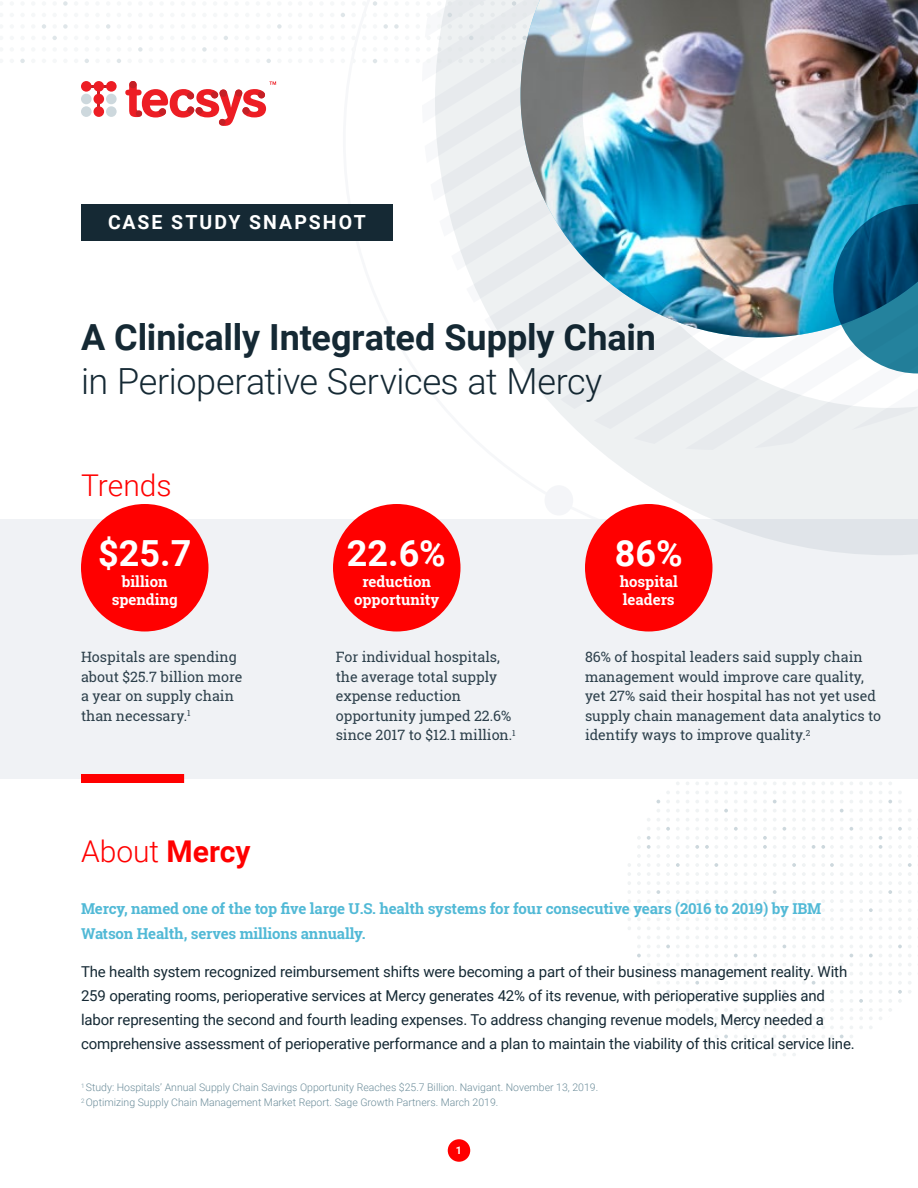
<style>
.page{position:relative;width:918px;height:1188px;background:#fff}
.page>*{position:absolute;margin:0;border:0;box-sizing:border-box;transform-origin:0 0}
.t1{font:700 36px "Roboto";color:#152934}
.t2{font:300 36px "Roboto";letter-spacing:-.01em;color:#152934}
.t3{font:700 36px "Roboto";color:#fff}
.t4{font:300 30px "Roboto";color:#f00}
.t5{font:700 19.5px "Roboto";letter-spacing:.105em;color:#fff}
.t6{font:15px/24px "Roboto";letter-spacing:-.01em;color:#152934}
.t7{font:700 15px/25.5px "Roboto Slab";letter-spacing:-.01em;color:#51b9d6}
.t8{font:700 15px/18px "Roboto Slab";color:#fff;text-align:center}
.t9{font:14.25px/19.5px "Roboto Slab";color:#2d404b}
.t10{font:300 10.5px/15.3px "Roboto";color:#6b8c99}
.t11{font:700 10.5px "Roboto";color:#fff}
.s1{font-weight:700}
</style>
<div class="page">
<div style="left:448px;top:1139px;width:22px;height:23px;background:#f00;border-radius:50%"></div>
<svg style="left:138px;top:47px;width:5px;height:5px"></svg>
<svg style="left:106px;top:24px;width:4px;height:5px"></svg>
<svg style="left:63px;top:24px;width:5px;height:5px"></svg>
<svg style="left:63px;top:1px;width:5px;height:5px"></svg>
<svg style="left:117px;top:59px;width:4px;height:4px"></svg>
<svg style="left:85px;top:59px;width:4px;height:4px"></svg>
<svg style="left:52px;top:36px;width:5px;height:4px"></svg>
<svg style="left:42px;top:24px;width:4px;height:5px"></svg>
<svg style="left:20px;top:59px;width:5px;height:4px"></svg>
<svg style="left:277px;top:24px;width:5px;height:5px"></svg>
<svg style="left:266px;top:59px;width:5px;height:4px"></svg>
<svg style="left:224px;top:36px;width:4px;height:4px"></svg>
<svg style="left:202px;top:47px;width:5px;height:5px"></svg>
<svg style="left:888px;top:800px;width:4px;height:3px"></svg>
<svg style="left:898px;top:945px;width:4px;height:3px"></svg>
<svg style="left:869px;top:954px;width:4px;height:3px"></svg>
<svg style="left:888px;top:809px;width:4px;height:121px"></svg>
<svg style="left:859px;top:809px;width:4px;height:121px"></svg>
<svg style="left:869px;top:809px;width:4px;height:121px"></svg>
<svg style="left:879px;top:809px;width:3px;height:121px"></svg>
<svg style="left:840px;top:809px;width:4px;height:121px"></svg>
<svg style="left:850px;top:809px;width:3px;height:121px"></svg>
<svg style="left:898px;top:809px;width:4px;height:121px"></svg>
<svg style="left:908px;top:809px;width:4px;height:121px"></svg>
<svg style="left:840px;top:972px;width:3px;height:48px"></svg>
<svg style="left:850px;top:972px;width:3px;height:48px"></svg>
<svg style="left:859px;top:972px;width:4px;height:48px"></svg>
<svg style="left:869px;top:972px;width:4px;height:48px"></svg>
<svg style="left:879px;top:972px;width:3px;height:48px"></svg>
<svg style="left:889px;top:972px;width:3px;height:40px"></svg>
<svg style="left:898px;top:972px;width:4px;height:30px"></svg>
<svg style="left:840px;top:1035px;width:4px;height:3px"></svg>
<svg style="left:908px;top:972px;width:3px;height:21px"></svg>
<svg style="left:822px;top:800px;width:12px;height:3px"></svg>
<svg style="left:822px;top:791px;width:12px;height:3px"></svg>
<svg style="left:822px;top:782px;width:12px;height:3px"></svg>
<svg style="left:773px;top:800px;width:4px;height:3px"></svg>
<svg style="left:822px;top:945px;width:12px;height:3px"></svg>
<svg style="left:822px;top:936px;width:12px;height:3px"></svg>
<svg style="left:821px;top:809px;width:13px;height:121px"></svg>
<svg style="left:822px;top:963px;width:12px;height:3px"></svg>
<svg style="left:734px;top:954px;width:4px;height:3px"></svg>
<svg style="left:753px;top:954px;width:4px;height:3px"></svg>
<svg style="left:822px;top:954px;width:12px;height:3px"></svg>
<svg style="left:773px;top:809px;width:4px;height:121px"></svg>
<svg style="left:744px;top:809px;width:3px;height:121px"></svg>
<svg style="left:753px;top:809px;width:4px;height:121px"></svg>
<svg style="left:763px;top:809px;width:4px;height:121px"></svg>
<svg style="left:812px;top:809px;width:3px;height:121px"></svg>
<svg style="left:724px;top:809px;width:4px;height:121px"></svg>
<svg style="left:734px;top:809px;width:4px;height:121px"></svg>
<svg style="left:783px;top:809px;width:3px;height:121px"></svg>
<svg style="left:792px;top:809px;width:4px;height:121px"></svg>
<svg style="left:802px;top:809px;width:4px;height:121px"></svg>
<svg style="left:822px;top:1044px;width:12px;height:3px"></svg>
<svg style="left:822px;top:1035px;width:12px;height:3px"></svg>
<svg style="left:822px;top:1026px;width:12px;height:3px"></svg>
<svg style="left:724px;top:972px;width:4px;height:48px"></svg>
<svg style="left:734px;top:972px;width:3px;height:48px"></svg>
<svg style="left:744px;top:972px;width:3px;height:48px"></svg>
<svg style="left:754px;top:972px;width:3px;height:48px"></svg>
<svg style="left:763px;top:972px;width:4px;height:48px"></svg>
<svg style="left:773px;top:972px;width:3px;height:48px"></svg>
<svg style="left:783px;top:972px;width:3px;height:48px"></svg>
<svg style="left:792px;top:972px;width:4px;height:48px"></svg>
<svg style="left:812px;top:972px;width:3px;height:48px"></svg>
<svg style="left:822px;top:972px;width:12px;height:48px"></svg>
<svg style="left:724px;top:1035px;width:4px;height:3px"></svg>
<svg style="left:802px;top:972px;width:4px;height:48px"></svg>
<svg style="left:705px;top:800px;width:13px;height:3px"></svg>
<svg style="left:705px;top:791px;width:13px;height:3px"></svg>
<svg style="left:705px;top:782px;width:13px;height:3px"></svg>
<svg style="left:647px;top:945px;width:13px;height:3px"></svg>
<svg style="left:666px;top:945px;width:4px;height:3px"></svg>
<svg style="left:705px;top:945px;width:13px;height:3px"></svg>
<svg style="left:705px;top:936px;width:13px;height:3px"></svg>
<svg style="left:705px;top:809px;width:13px;height:121px"></svg>
<svg style="left:666px;top:972px;width:4px;height:31px"></svg>
<svg style="left:676px;top:972px;width:3px;height:40px"></svg>
<svg style="left:647px;top:963px;width:13px;height:3px"></svg>
<svg style="left:705px;top:963px;width:13px;height:3px"></svg>
<svg style="left:637px;top:954px;width:4px;height:3px"></svg>
<svg style="left:647px;top:954px;width:13px;height:3px"></svg>
<svg style="left:705px;top:954px;width:13px;height:3px"></svg>
<svg style="left:647px;top:936px;width:13px;height:3px"></svg>
<svg style="left:628px;top:863px;width:3px;height:67px"></svg>
<svg style="left:637px;top:836px;width:4px;height:94px"></svg>
<svg style="left:647px;top:809px;width:13px;height:121px"></svg>
<svg style="left:695px;top:809px;width:4px;height:121px"></svg>
<svg style="left:666px;top:809px;width:4px;height:121px"></svg>
<svg style="left:676px;top:809px;width:4px;height:121px"></svg>
<svg style="left:686px;top:809px;width:3px;height:121px"></svg>
<svg style="left:705px;top:1026px;width:13px;height:3px"></svg>
<svg style="left:647px;top:972px;width:13px;height:21px"></svg>
<svg style="left:695px;top:972px;width:4px;height:48px"></svg>
<svg style="left:705px;top:972px;width:13px;height:48px"></svg>
<svg style="left:686px;top:972px;width:3px;height:48px"></svg>
<div style="left:81px;top:204px;width:312px;height:36px;background:#152934"></div>
<hr style="left:97px;top:86px;width:3px;height:27px;background:#c42026">
<hr style="left:86px;top:85px;width:26px;height:3px;background:#c42026">
<div style="left:81px;top:81px;width:11px;height:11px;background:#ed1d24;border-radius:50%"></div>
<div style="left:94px;top:81px;width:10px;height:11px;background:#ed1d24;border-radius:50%"></div>
<div style="left:106px;top:81px;width:11px;height:11px;background:#ed1d24;border-radius:50%"></div>
<div style="left:81px;top:94px;width:11px;height:10px;background:#cdd8dd;border-radius:50%"></div>
<div style="left:94px;top:94px;width:10px;height:10px;background:#ed1d24;border-radius:50%"></div>
<div style="left:106px;top:94px;width:11px;height:10px;background:#cdd8dd;border-radius:50%"></div>
<div style="left:81px;top:106px;width:11px;height:11px;background:#cdd8dd;border-radius:50%"></div>
<div style="left:94px;top:106px;width:10px;height:11px;background:#ed1d24;border-radius:50%"></div>
<div style="left:106px;top:106px;width:11px;height:11px;background:#cdd8dd;border-radius:50%"></div>
<svg style="left:125px;top:81px;width:117px;height:45px"></svg>
<div style="left:220px;top:89px;width:7px;height:8px;background:#c42026;border-radius:50%"></div>
<div style="left:235px;top:90px;width:7px;height:7px;background:#c42026;border-radius:50%"></div>
<div style="left:219px;top:119px;width:7px;height:7px;background:#c42026;border-radius:50%"></div>
<svg style="left:242px;top:81px;width:34px;height:36px"></svg>
<div style="left:0;top:519px;width:918px;height:259px;background:#f0f2f5"></div>
<div style="left:81px;top:774px;width:103px;height:9px;background:#f00"></div>
<div style="left:81px;top:504px;width:127px;height:128px;background:#f00;border-radius:50%"></div>
<div style="left:333px;top:504px;width:127px;height:128px;background:#f00;border-radius:50%"></div>
<div style="left:585px;top:504px;width:127px;height:128px;background:#f00;border-radius:50%"></div>
<img style="left:435px;top:0;width:483px;height:555px">
<svg style="left:833px;top:153px;width:85px;height:277px"></svg>
<h3 class="t5" style="left:108px;top:208px;width:259px">CASE STUDY SNAPSHOT</h3>
<h1 class="t1" style="left:81px;top:312px;width:577px">A Clinically Integrated Supply Chain</h1>
<h1 class="t2" style="left:81px;top:356px;width:523px">in Perioperative Services at Mercy</h1>
<h2 class="t4" style="left:81px;top:465px;width:92px">Trends</h2>
<h1 class="t3" style="left:98px;top:528px;width:95px">$25.7</h1>
<h1 class="t3" style="left:347px;top:528px;width:101px">22.6%</h1>
<h1 class="t3" style="left:615px;top:528px;width:69px">86%</h1>
<p class="t8" style="left:112px;top:572px;width:67px">billion spending</p>
<p class="t8" style="left:354px;top:572px;width:87px">reduction opportunity</p>
<p class="t8" style="left:620px;top:572px;width:60px;text-align:left">hospital leaders</p>
<p class="t9" style="left:81px;top:647px;width:163px">Hospitals are spending about $25.7 billion more a year on supply chain than necessary.<sup>1</sup></p>
<p class="t9" style="left:336px;top:647px;width:181px">For individual hospitals, the average total supply expense reduction opportunity jumped 22.6% since 2017 to $12.1 million.<sup>1</sup></p>
<h2 class="t4" style="left:81px;top:830px;width:171px">About <span class="s1">Mercy</span></h2>
<p class="t9" style="left:585px;top:647px;width:298px">86% of hospital leaders said supply chain management would improve care quality, yet 27% said their hospital has not yet used supply chain management data analytics to identify ways to improve quality.<sup>2</sup></p>
<p class="t7" style="left:81px;top:895px;width:742px">Mercy, named one of the top five large U.S. health systems for four consecutive years (2016 to 2019) by IBM<br>Watson Health, serves millions annually.</p>
<p class="t6" style="left:81px;top:959px;width:775px">The health system recognized reimbursement shifts were becoming a part of their business management reality. With 259 operating rooms, perioperative services at Mercy generates 42% of its revenue, with perioperative supplies and labor representing the second and fourth leading expenses. To address changing revenue models, Mercy needed a comprehensive assessment of perioperative performance and a plan to maintain the viability of this critical service line.</p>
<p class="t10" style="left:81px;top:1079px;width:519px"><sup>1</sup> Study: Hospitals’ Annual Supply Chain Savings Opportunity Reaches $25.7 Billion. Navigant. November 13, 2019.<br><sup>2</sup> Optimizing Supply Chain Management Market Report. Sage Growth Partners. March 2019.</p>
<p class="t11" style="left:456px;top:1143px;width:8px">1</p>
</div>
